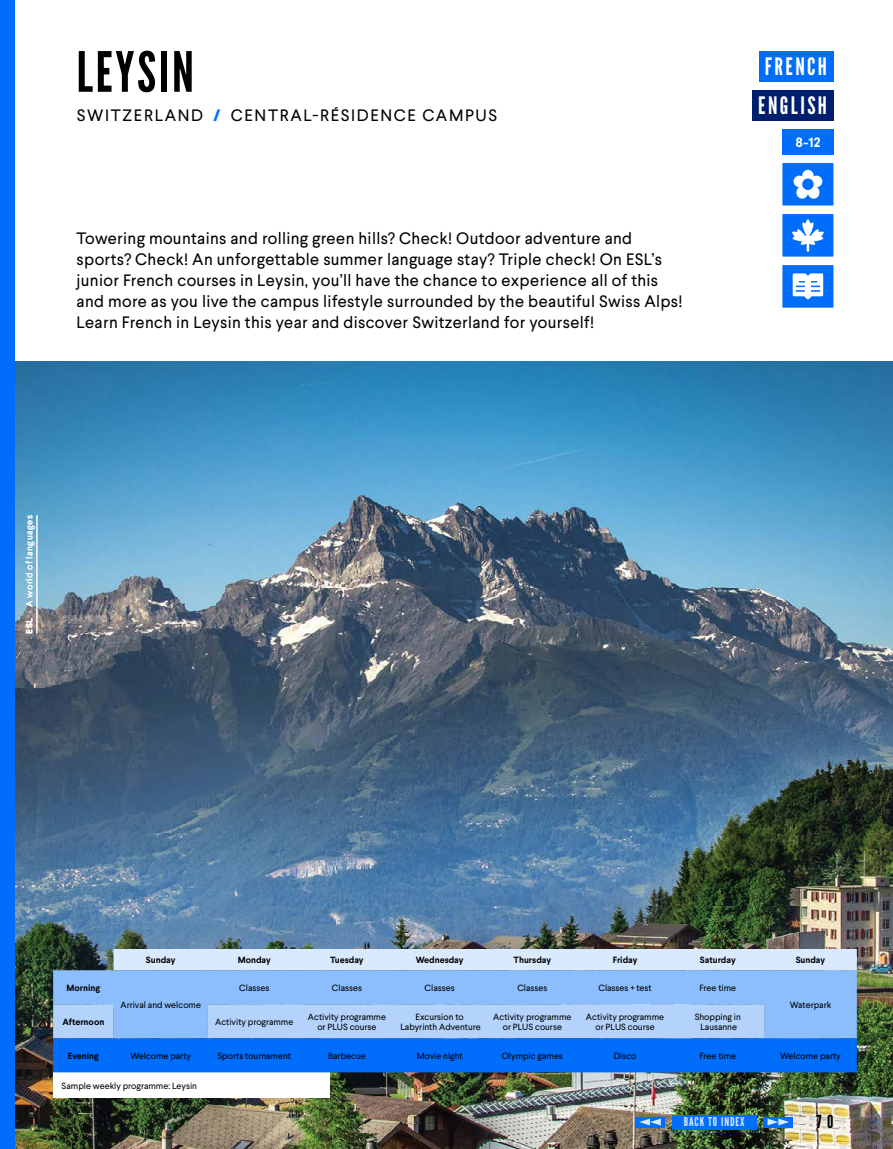
<style>
.page{position:relative;width:893px;height:1149px;background:#fff}
.page>*{position:absolute;margin:0;border:0;box-sizing:border-box;transform-origin:0 0}
.t1{font:55.35px "League Gothic";letter-spacing:.05em;color:#000}
.t2{font:24px "League Gothic";letter-spacing:.1em;color:#fff}
.t3{font:18px "League Gothic";color:#000}
.t4{font:16.5px/21px "Larsseit";letter-spacing:.02em;color:#000}
.t5{font:16.5px "Larsseit";letter-spacing:.1em;color:#000}
.t6{font:700 13.5px "Larsseit";color:#fff}
.t7{font:12.15px "League Gothic";letter-spacing:.08em;color:#d7ebff}
.t8{font:9px/10.2px "Larsseit";color:#000;text-align:center}
.t9{font:700 9px "Larsseit";letter-spacing:-.005em;color:#000}
.t10{font:9px "Larsseit";letter-spacing:.045em;color:#fff}
.s1{font-weight:800;color:#006efa}
.s2{font-weight:700}
</style>
<div class="page">
<img style="left:15px;top:361px;width:878px;height:787px">
<div style="left:782px;top:129px;width:51px;height:25px;background:#006efa"></div>
<svg style="left:782px;top:163px;width:51px;height:42px"></svg>
<svg style="left:782px;top:214px;width:51px;height:42px"></svg>
<svg style="left:782px;top:265px;width:51px;height:42px"></svg>
<div style="left:764px;top:1116px;width:29px;height:10px;background:#006efa"></div>
<svg style="left:767px;top:1118px;width:22px;height:7px"></svg>
<div style="left:672px;top:1114px;width:84px;height:14px;background:#006efa"></div>
<div style="left:635px;top:1116px;width:30px;height:10px;background:#006efa"></div>
<svg style="left:639px;top:1118px;width:22px;height:7px"></svg>
<div style="left:758px;top:51px;width:75px;height:30px;background:#006efa"></div>
<div style="left:53px;top:1071px;width:277px;height:26px;background:#fff"></div>
<div style="left:114px;top:948px;width:743px;height:21px;background:#d9e9fe"></div>
<div style="left:53px;top:969px;width:804px;height:34px;background:#8cbefd"></div>
<svg style="left:53px;top:1003px;width:804px;height:68px;background:#579efa"></svg>
<div style="left:752px;top:90px;width:81px;height:30px;background:#001e6e"></div>
<div style="left:0;top:0;width:15px;height:1148px;background:#006efa"></div>
<hr style="left:37px;top:515px;width:1px;height:118px;background:#fff">
<h1 class="t1" style="left:77px;top:39px;width:119px">LEYSIN</h1>
<h3 class="t5" style="left:77px;top:105px;width:422px">SWITZERLAND <span class="s1">/</span> CENTRAL-RÉSIDENCE CAMPUS</h3>
<p class="t4" style="left:77px;top:227px;width:607px">Towering mountains and rolling green hills? Check! Outdoor adventure and sports? Check! An unforgettable summer language stay? Triple check! On ESL’s junior French courses in Leysin, you’ll have the chance to experience all of this and more as you live the campus lifestyle surrounded by the beautiful Swiss Alps!<br>Learn French in Leysin this year and discover Switzerland for yourself!</p>
<p class="t10" style="left:24px;top:633px;width:120px;rotate:-90deg"><span class="s2">ESL</span> · A world of languages</p>
<h2 class="t2" style="left:765px;top:52px;width:64px">FRENCH</h2>
<h2 class="t2" style="left:758px;top:91px;width:70px">ENGLISH</h2>
<h3 class="t6" style="left:795px;top:133px;width:27px">8-12</h3>
<p class="t9" style="left:67px;top:981px;width:35px">Morning</p>
<p class="t9" style="left:146px;top:953px;width:31px">Sunday</p>
<p class="t9" style="left:238px;top:953px;width:35px">Monday</p>
<p class="t9" style="left:330px;top:953px;width:35px">Tuesday</p>
<p class="t9" style="left:416px;top:953px;width:49px">Wednesday</p>
<p class="t9" style="left:514px;top:953px;width:39px">Thursday</p>
<p class="t9" style="left:613px;top:953px;width:26px">Friday</p>
<p class="t9" style="left:700px;top:953px;width:37px">Saturday</p>
<p class="t9" style="left:796px;top:953px;width:31px">Sunday</p>
<p class="t8" style="left:120px;top:999px;width:82px">Arrival and welcome</p>
<p class="t8" style="left:239px;top:982px;width:32px">Classes</p>
<p class="t8" style="left:332px;top:982px;width:32px">Classes</p>
<p class="t8" style="left:425px;top:982px;width:32px">Classes</p>
<p class="t8" style="left:517px;top:982px;width:32px">Classes</p>
<p class="t8" style="left:598px;top:982px;width:55px">Classes + test</p>
<p class="t8" style="left:699px;top:982px;width:38px">Free time</p>
<p class="t8" style="left:790px;top:999px;width:43px">Waterpark</p>
<p class="t9" style="left:62px;top:1015px;width:43px">Afternoon</p>
<p class="t8" style="left:215px;top:1016px;width:80px">Activity programme</p>
<p class="t8" style="left:308px;top:1011px;width:80px">Activity programme or PLUS course</p>
<p class="t8" style="left:400px;top:1011px;width:82px">Excursion to<br>Labyrinth Adventure</p>
<p class="t8" style="left:493px;top:1011px;width:80px">Activity programme or PLUS course</p>
<p class="t8" style="left:586px;top:1011px;width:80px">Activity programme or PLUS course</p>
<p class="t8" style="left:695px;top:1011px;width:48px">Shopping in<br>Lausanne</p>
<p class="t9" style="left:68px;top:1049px;width:33px">Evening</p>
<p class="t8" style="left:130px;top:1050px;width:62px">Welcome party</p>
<p class="t8" style="left:218px;top:1050px;width:75px">Sports tournament</p>
<p class="t8" style="left:328px;top:1050px;width:39px">Barbecue</p>
<p class="t8" style="left:417px;top:1050px;width:47px">Movie night</p>
<p class="t8" style="left:502px;top:1050px;width:63px">Olympic games</p>
<p class="t8" style="left:614px;top:1050px;width:24px">Disco</p>
<p class="t8" style="left:699px;top:1050px;width:38px">Free time</p>
<p class="t8" style="left:780px;top:1050px;width:62px">Welcome party</p>
<p class="t8" style="left:62px;top:1079px;width:137px">Sample weekly programme: Leysin</p>
<h3 class="t7" style="left:684px;top:1114px;width:62px">BACK TO INDEX</h3>
<h3 class="t3" style="left:816px;top:1110px;width:18px">7 0</h3>
</div>
